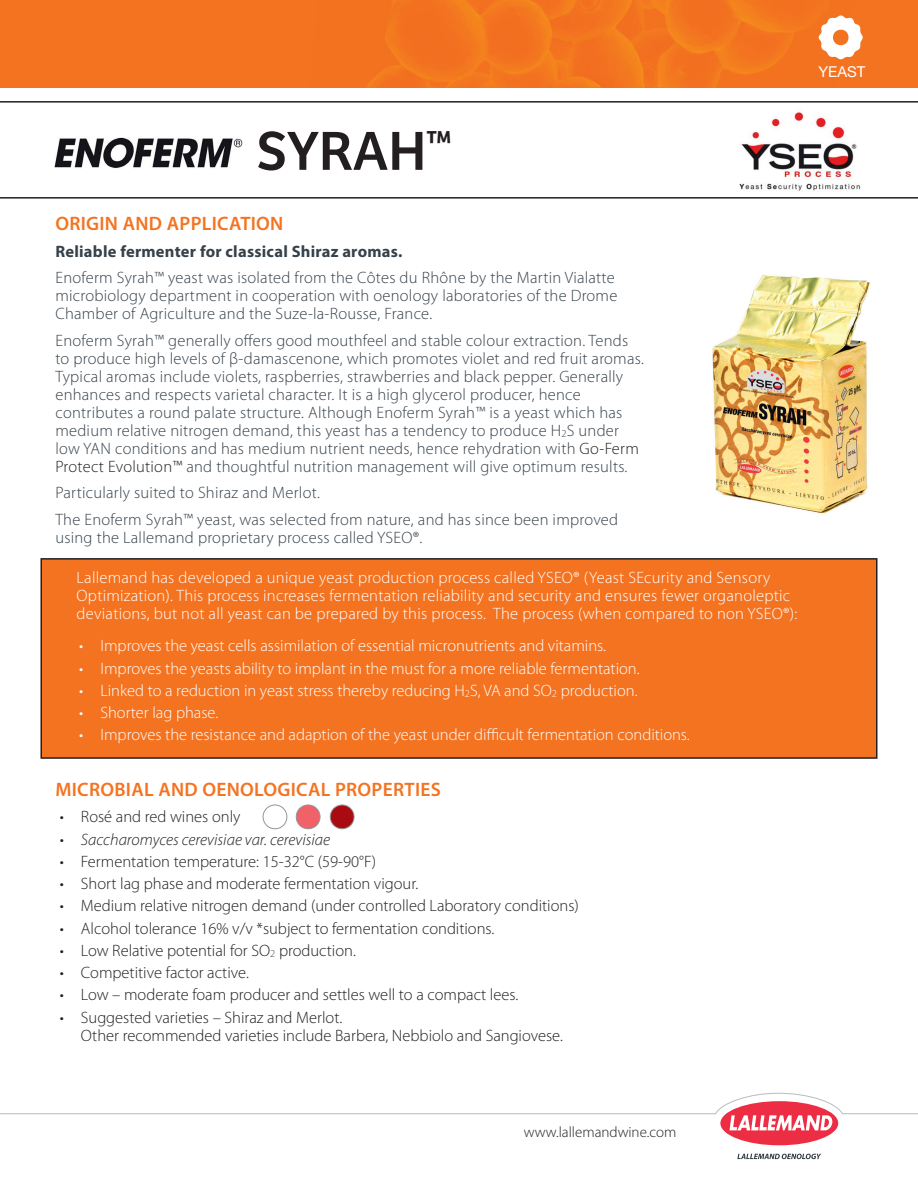
<style>
.page{position:relative;width:918px;height:1188px;background:#fff}
.page>*{position:absolute;margin:0;border:0;box-sizing:border-box;transform-origin:0 0}
.t1{font:57px "Bree";color:#231f20}
.t2{font:600 19.5px "Myriad Pro";letter-spacing:.015em;color:#f47321}
.t3{font:300 16.5px/18px "Myriad Pro";letter-spacing:.015em;color:#36414a}
.t4{font:300 16.5px/18px "Myriad Pro";color:#fff}
.t5{font:300 16.5px/18px "Myriad Pro";color:#231f20}
.t6{font:700 16.5px "Myriad Pro";letter-spacing:.015em;color:#36414a}
.t7{font:italic 300 16.5px "Myriad Pro";color:#231f20}
.t8{font:300 15px "Myriad Pro";color:#231f20}
.t9{font:15px "Helvetica Neue LT Std";color:#fff}
.s1{color:#231f20}
</style>
<div class="page">
<div style="left:0;top:0;width:918px;height:88px;background:#f47321"></div>
<img style="left:367px;top:0;width:405px;height:88px">
<svg style="left:818px;top:15px;width:45px;height:45px"></svg>
<div style="left:720px;top:1101px;width:118px;height:44px;background:#ed2d44;border-radius:50%"></div>
<svg style="left:0;top:1092px;width:918px;height:38px"></svg>
<svg style="left:737px;top:1154px;width:84px;height:5px"></svg>
<hr style="left:0;top:101px;width:918px;height:2px;background:#231f20">
<hr style="left:0;top:197px;width:918px;height:2px;background:#231f20">
<img style="left:54px;top:137px;width:189px;height:31px">
<img style="left:739px;top:112px;width:121px;height:79px">
<div style="left:40px;top:558px;width:838px;height:201px;background:#f47321;border:2px solid #231f20"></div>
<img style="left:712px;top:274px;width:159px;height:240px">
<div style="left:263px;top:805px;width:24px;height:24px;border:1px solid #939598;border-radius:50%"></div>
<div style="left:296px;top:805px;width:24px;height:24px;background:#f06168;border-radius:50%"></div>
<div style="left:296px;top:805px;width:24px;height:24px;border:1px solid #939598;border-radius:50%"></div>
<div style="left:330px;top:805px;width:24px;height:24px;background:#a90b12;border-radius:50%"></div>
<div style="left:330px;top:805px;width:24px;height:24px;border:1px solid #939598;border-radius:50%"></div>
<h1 class="t1" style="left:256px;top:118px;width:196px">SYRAH<sup>™</sup></h1>
<p class="t2" style="left:55px;top:213px;width:230px">ORIGIN AND APPLICATION</p>
<p class="t6" style="left:55px;top:242px;width:348px">Reliable fermenter for classical Shiraz aromas.</p>
<p class="t3" style="left:55px;top:269px;width:564px">Enoferm Syrah™ yeast was isolated from the Côtes du Rhône by the Martin Vialatte microbiology department in cooperation with oenology laboratories of the Drome<br>Chamber of Agriculture and the Suze-la-Rousse, France.</p>
<p class="t3" style="left:55px;top:332px;width:590px">Enoferm Syrah™ generally offers good mouthfeel and stable colour extraction. Tends to produce high levels of β-damascenone, which promotes violet and red fruit aromas.<br>Typical aromas include violets, raspberries, strawberries and black pepper. Generally enhances and respects varietal character. It is a high glycerol producer, hence contributes a round palate structure. Although Enoferm Syrah™ is a yeast which has medium relative nitrogen demand, this yeast has a tendency to produce H<sub>2</sub>S under low YAN conditions and has medium nutrient needs, hence rehydration with <span class="s1">Go-Ferm Protect Evolution™</span> and thoughtful nutrition management will give optimum results.</p>
<p class="t3" style="left:55px;top:480px;width:564px;line-height:26.5px">Particularly suited to Shiraz and Merlot.<br>The Enoferm Syrah™ yeast, was selected from nature, and has since been improved</p>
<p class="t3" style="left:55px;top:529px;width:368px">using the Lallemand proprietary process called YSEO®.</p>
<p class="t4" style="left:77px;top:569px;width:722px">Lallemand has developed a unique yeast production process called YSEO® (Yeast SEcurity and Sensory<br>Optimization). This process increases fermentation reliability and security and ensures fewer organoleptic deviations, but not all yeast can be prepared by this process. The process (when compared to non YSEO®):</p>
<p class="t4" style="left:79px;top:637px;width:528px">• Improves the yeast cells assimilation of essential micronutrients and vitamins.</p>
<p class="t4" style="left:79px;top:659px;width:562px">• Improves the yeasts ability to implant in the must for a more reliable fermentation.</p>
<p class="t4" style="left:79px;top:682px;width:560px">• Linked to a reduction in yeast stress thereby reducing H<sub>2</sub>S, VA and SO<sub>2</sub> production.</p>
<p class="t4" style="left:79px;top:704px;width:141px">• Shorter lag phase.</p>
<p class="t4" style="left:79px;top:726px;width:612px">• Improves the resistance and adaption of the yeast under difficult fermentation conditions.</p>
<p class="t2" style="left:55px;top:778px;width:387px">MICROBIAL AND OENOLOGICAL PROPERTIES</p>
<p class="t5" style="left:60px;top:808px;width:182px">• Rosé and red wines only</p>
<p class="t7" style="left:60px;top:829px;width:272px">• Saccharomyces cerevisiae var. cerevisiae</p>
<p class="t5" style="left:60px;top:853px;width:318px">• Fermentation temperature: 15-32°C (59-90°F)</p>
<p class="t5" style="left:60px;top:875px;width:360px">• Short lag phase and moderate fermentation vigour.</p>
<p class="t5" style="left:60px;top:897px;width:521px">• Medium relative nitrogen demand (under controlled Laboratory conditions)</p>
<p class="t5" style="left:60px;top:919px;width:436px">• Alcohol tolerance 16% v/v *subject to fermentation conditions.</p>
<p class="t5" style="left:60px;top:942px;width:298px">• Low Relative potential for SO<sub>2</sub> production.</p>
<p class="t5" style="left:60px;top:964px;width:191px">• Competitive factor active.</p>
<p class="t5" style="left:60px;top:986px;width:460px">• Low – moderate foam producer and settles well to a compact lees.</p>
<p class="t5" style="left:81px;top:1008px;width:484px;text-indent:-21px">• Suggested varieties – Shiraz and Merlot.<br>Other recommended varieties include Barbera, Nebbiolo and Sangiovese.</p>
<p class="t9" style="left:819px;top:63px;width:48px">YEAST</p>
<p class="t8" style="left:524px;top:1123px;width:154px">www.lallemandwine.com</p>
</div>
